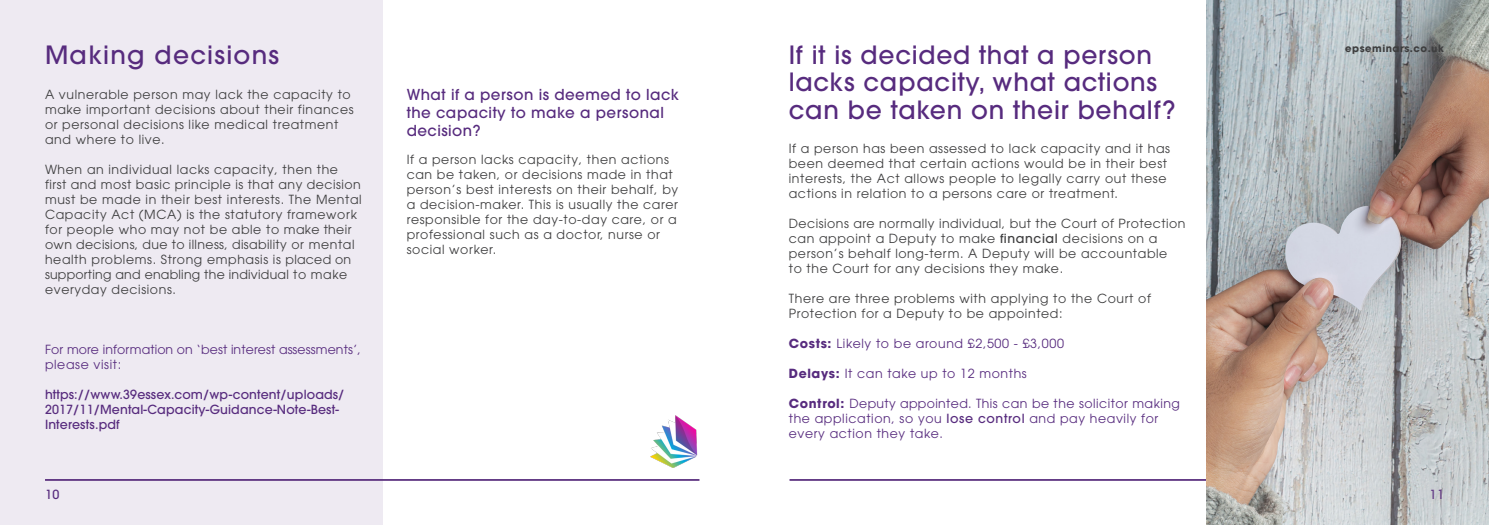
<style>
.page{position:relative;width:1489px;height:525px;background:#fff}
.page>*{position:absolute;margin:0;border:0;box-sizing:border-box;transform-origin:0 0}
.t1{font:500 25px/27.5px "ITC Avant Garde Pro";letter-spacing:.03em;color:#572b7e}
.t2{font:500 25px "ITC Avant Garde Pro";letter-spacing:.05em;color:#572b7e}
.t3{font:500 15px/18px "ITC Avant Garde Pro";letter-spacing:.03em;color:#572b7e}
.t4{font:12.5px/15px "ITC Avant Garde Pro";letter-spacing:.05em;color:#3e3e3f}
.t5{font:12.5px/15px "ITC Avant Garde Pro";letter-spacing:.05em;color:#572b7e}
.t6{font:500 12.5px/15px "ITC Avant Garde Pro";letter-spacing:.01em;color:#572b7e}
.t7{font:12.5px/15px "ITC Avant Garde Pro";letter-spacing:.01em;color:#572b7e}
.t8{font:500 12.5px "ITC Avant Garde Pro";color:#643c86}
.t9{font:700 10px "ITC Avant Garde Pro";letter-spacing:.05em;color:#3e3e3f}
.s1{font-weight:500}
.s2{font-weight:700}
</style>
<div class="page">
<hr style="left:45px;top:478px;width:654px;height:2px;background:#643c86">
<div style="left:0;top:0;width:383px;height:524px;background:#eeeaf2"></div>
<hr style="left:789px;top:478px;width:654px;height:2px;background:#643c86">
<img style="left:1206px;top:0;width:282px;height:524px">
<img style="left:650px;top:415px;width:48px;height:52px">
<p class="t2" style="left:45px;top:38px;width:236px">Making decisions</p>
<p class="t4" style="left:45px;top:87px;width:310px">A vulnerable person may lack the capacity to make important decisions about their finances or personal decisions like medical treatment and where to live.</p>
<p class="t4" style="left:45px;top:162px;width:318px">When an individual lacks capacity, then the first and most basic principle is that any decision must be made in their best interests. The Mental Capacity Act (MCA) is the statutory framework for people who may not be able to make their own decisions, due to illness, disability or mental health problems. Strong emphasis is placed on supporting and enabling the individual to make everyday decisions.</p>
<p class="t7" style="left:45px;top:342px;width:317px">For more information on ‘best interest assessments’, please visit:</p>
<p class="t6" style="left:45px;top:387px;width:301px">https://www.39essex.com/wp-content/uploads/<br>2017/11/Mental-Capacity-Guidance-Note-Best-<br>Interests.pdf</p>
<p class="t6" style="left:45px;top:486px;width:16px">10</p>
<p class="t3" style="left:407px;top:85px;width:273px">What if a person is deemed to lack the capacity to make a personal decision?</p>
<p class="t4" style="left:407px;top:152px;width:273px">If a person lacks capacity, then actions can be taken, or decisions made in that person’s best interests on their behalf, by a decision-maker. This is usually the carer responsible for the day-to-day care, or a professional such as a doctor, nurse or social worker.</p>
<p class="t1" style="left:788px;top:40px;width:388px">If it is decided that a person lacks capacity, what actions can be taken on their behalf?</p>
<p class="t4" style="left:788px;top:141px;width:383px">If a person has been assessed to lack capacity and it has been deemed that certain actions would be in their best interests, the Act allows people to legally carry out these actions in relation to a persons care or treatment.</p>
<p class="t4" style="left:788px;top:216px;width:398px">Decisions are normally individual, but the Court of Protection can appoint a Deputy to make <span class="s1">financial</span> decisions on a person’s behalf long-term. A Deputy will be accountable<br>to the Court for any decisions they make.</p>
<p class="t4" style="left:788px;top:291px;width:363px">There are three problems with applying to the Court of<br>Protection for a Deputy to be appointed:</p>
<p class="t5" style="left:788px;top:336px;width:276px"><span class="s2">Costs:</span> Likely to be around £2,500 - £3,000</p>
<p class="t5" style="left:788px;top:366px;width:239px"><span class="s2">Delays:</span> It can take up to 12 months</p>
<p class="t5" style="left:788px;top:396px;width:392px"><span class="s2">Control:</span> Deputy appointed. This can be the solicitor making the application, so you <span class="s1">lose control</span> and pay heavily for every action they take.</p>
<p class="t9" style="left:1345px;top:42px;width:100px">epseminars.co.uk</p>
<p class="t8" style="left:1429px;top:486px;width:16px">11</p>
</div>
